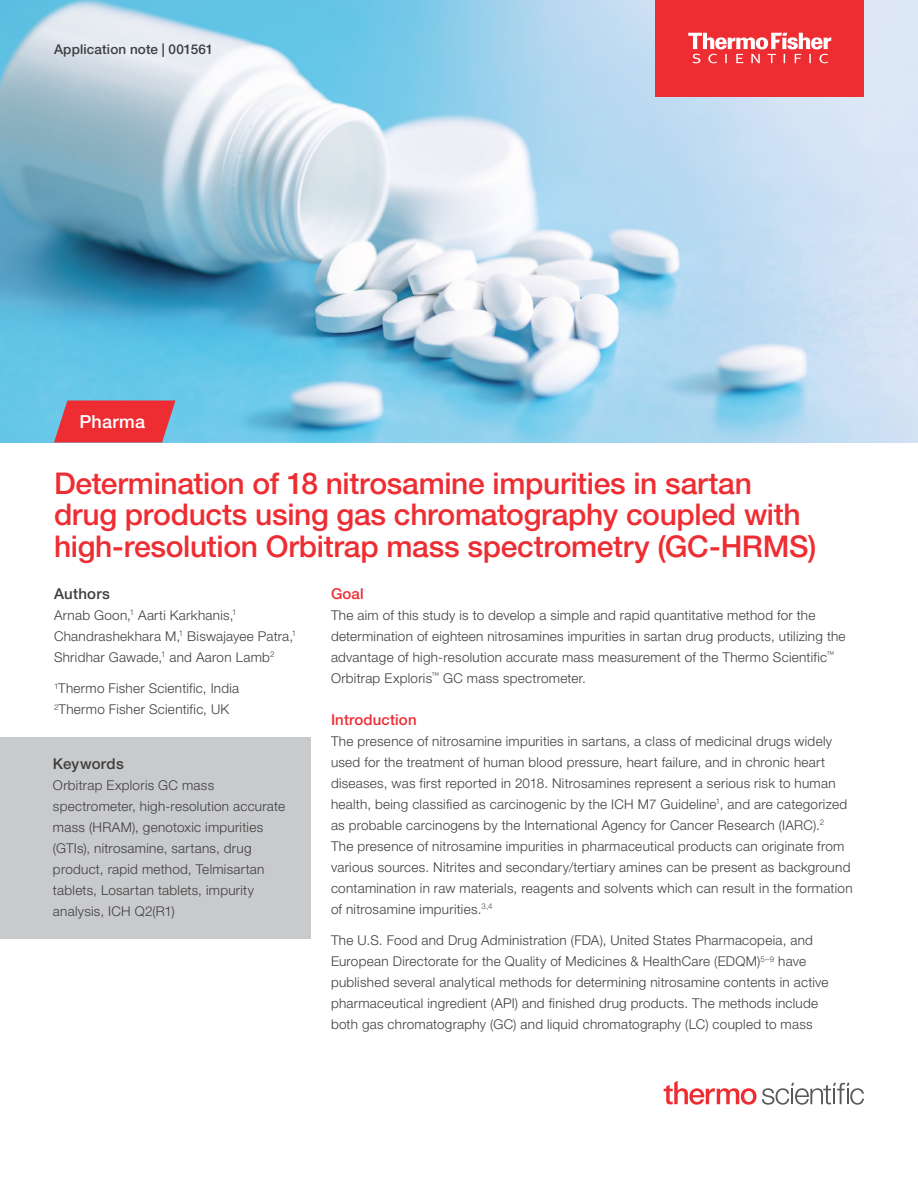
<style>
.page{position:relative;width:918px;height:1188px;background:#fff}
.page>*{position:absolute;margin:0;border:0;box-sizing:border-box;transform-origin:0 0}
.t1{font:500 30px/31.5px "Helvetica Neue LTW1 G";letter-spacing:-.01em;color:#ee2d33}
.t2{font:500 18px "Helvetica Neue LTW1 G";letter-spacing:.015em;color:#fff}
.t3{font:500 15px "Helvetica Neue LTW1 G";letter-spacing:.01em;color:#ee2d33}
.t4{font:500 15px "Helvetica Neue LTW1 G";letter-spacing:.02em;color:#3e3e3f}
.t5{font:300 13.5px/21px "Helvetica Neue LTW1 G";letter-spacing:.02em;color:#3e3e3f}
.t6{font:500 13.5px "Helvetica Neue LTW1 G";letter-spacing:.01em;color:#3e3e3f}
</style>
<div class="page">
<div style="left:0;top:737px;width:310px;height:201px;background:#c9cacc"></div>
<img style="left:0;top:0;width:918px;height:442px">
<svg style="left:54px;top:400px;width:121px;height:42px;background:#de3f48"></svg>
<div style="left:656px;top:0;width:208px;height:96px;background:#ee2d33"></div>
<svg style="left:688px;top:33px;width:143px;height:30px"></svg>
<svg style="left:664px;top:1081px;width:200px;height:24px"></svg>
<p class="t6" style="left:54px;top:41px;width:161px">Application note | 001561</p>
<h2 class="t2" style="left:80px;top:411px;width:67px">Pharma</h2>
<h1 class="t1" style="left:54px;top:468px;width:764px">Determination of 18 nitrosamine impurities in sartan drug products using gas chromatography coupled with high-resolution Orbitrap mass spectrometry (GC-HRMS)</h1>
<p class="t4" style="left:54px;top:584px;width:58px">Authors</p>
<p class="t5" style="left:54px;top:604px;width:244px">Arnab Goon,<sup>1</sup> Aarti Karkhanis,<sup>1<br></sup>Chandrashekhara M,<sup>1</sup> Biswajayee Patra,<sup>1<br></sup>Shridhar Gawade,<sup>1</sup> and Aaron Lamb<sup>2</sup></p>
<p class="t5" style="left:54px;top:678px;width:187px"><sup>1</sup>Thermo Fisher Scientific, India<br><sup>2</sup>Thermo Fisher Scientific, UK</p>
<p class="t4" style="left:53px;top:755px;width:72px">Keywords</p>
<p class="t5" style="left:53px;top:775px;width:234px">Orbitrap Exploris GC mass spectrometer, high-resolution accurate mass (HRAM), genotoxic impurities (GTIs), nitrosamine, sartans, drug product, rapid method, Telmisartan tablets, Losartan tablets, impurity analysis, ICH Q2(R1)</p>
<p class="t3" style="left:331px;top:584px;width:34px">Goal</p>
<p class="t5" style="left:331px;top:604px;width:516px">The aim of this study is to develop a simple and rapid quantitative method for the determination of eighteen nitrosamines impurities in sartan drug products, utilizing the advantage of high-resolution accurate mass measurement of the Thermo Scientific<sup>™ </sup>Orbitrap Exploris<sup>™</sup> GC mass spectrometer.</p>
<p class="t3" style="left:331px;top:710px;width:87px">Introduction</p>
<p class="t5" style="left:331px;top:730px;width:523px">The presence of nitrosamine impurities in sartans, a class of medicinal drugs widely used for the treatment of human blood pressure, heart failure, and in chronic heart diseases, was first reported in 2018. Nitrosamines represent a serious risk to human health, being classified as carcinogenic by the ICH M7 Guideline<sup>1</sup>, and are categorized as probable carcinogens by the International Agency for Cancer Research (IARC).<sup>2<br></sup>The presence of nitrosamine impurities in pharmaceutical products can originate from various sources. Nitrites and secondary/tertiary amines can be present as background contamination in raw materials, reagents and solvents which can result in the formation of nitrosamine impurities.<sup>3,4</sup></p>
<p class="t5" style="left:331px;top:930px;width:499px">The U.S. Food and Drug Administration (FDA), United States Pharmacopeia, and European Directorate for the Quality of Medicines &amp; HealthCare (EDQM)<sup>5–9</sup> have published several analytical methods for determining nitrosamine contents in active pharmaceutical ingredient (API) and finished drug products. The methods include both gas chromatography (GC) and liquid chromatography (LC) coupled to mass</p>
</div>
